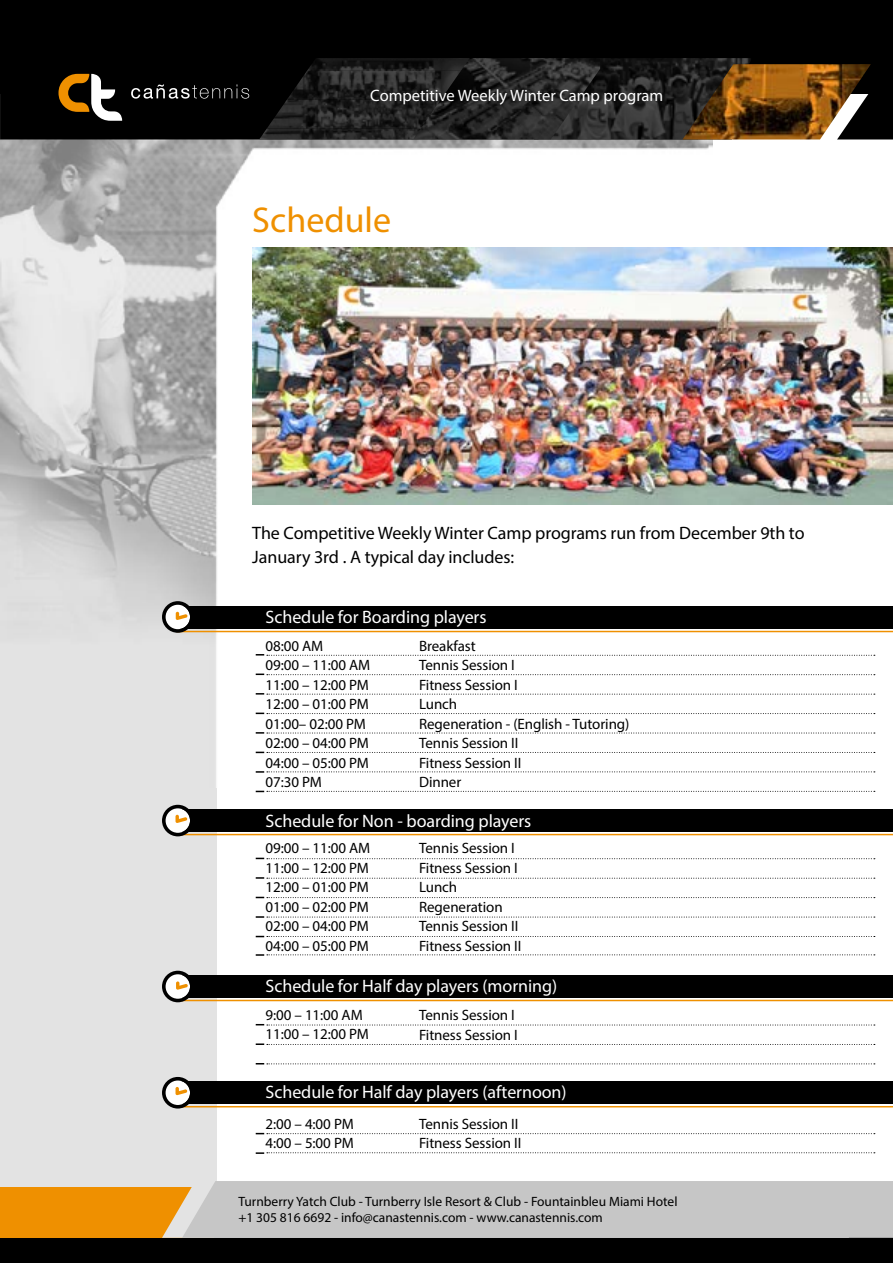
<style>
.page{position:relative;width:893px;height:1263px;background:#fff}
.page>*{position:absolute;margin:0;border:0;box-sizing:border-box;transform-origin:0 0}
.t1{font:36px "Myriad Pro";color:#ef9000}
.t2{font:18px "Myriad Pro";letter-spacing:-.005em;color:#fff}
.t3{font:18px/24px "Myriad Pro";letter-spacing:-.005em;color:#000}
.t4{font:16.5px "Myriad Pro";color:#fff}
.t5{font:15px/19.5px "Myriad Pro";letter-spacing:-.005em;color:#000}
.t6{font:13.5px/16.2px "Myriad Pro";color:#000}
</style>
<div class="page">
<div style="left:0;top:216px;width:216px;height:1013px;background:#e3e3e3"></div>
<img style="left:0;top:139px;width:712px;height:634px">
<div style="left:0;top:0;width:893px;height:94px;background:#000"></div>
<div style="left:0;top:73px;width:287px;height:66px;background:#000"></div>
<img style="left:600px;top:58px;width:151px;height:81px">
<img style="left:421px;top:58px;width:179px;height:81px">
<img style="left:307px;top:58px;width:163px;height:13px">
<img style="left:287px;top:71px;width:174px;height:29px">
<img style="left:267px;top:100px;width:174px;height:29px">
<img style="left:259px;top:129px;width:162px;height:10px">
<svg style="left:871px;top:94px;width:22px;height:45px"></svg>
<svg style="left:58px;top:74px;width:64px;height:47px"></svg>
<svg style="left:131px;top:84px;width:118px;height:15px"></svg>
<div style="left:0;top:1230px;width:893px;height:33px;background:#000"></div>
<div style="left:0;top:1187px;width:213px;height:51px;background:#ef9000"></div>
<div style="left:162px;top:1181px;width:731px;height:57px;background:#c6c6c6"></div>
<img style="left:682px;top:64px;width:189px;height:75px">
<div style="left:178px;top:606px;width:715px;height:23px;background:#000"></div>
<div style="left:178px;top:809px;width:715px;height:23px;background:#000"></div>
<div style="left:178px;top:975px;width:715px;height:23px;background:#000"></div>
<div style="left:178px;top:1081px;width:715px;height:23px;background:#000"></div>
<hr style="left:176px;top:631px;width:717px;height:1px;background:#ef9000">
<hr style="left:180px;top:834px;width:713px;height:1px;background:#ef9000">
<hr style="left:180px;top:1000px;width:713px;height:1px;background:#ef9000">
<hr style="left:180px;top:1106px;width:713px;height:1px;background:#ef9000">
<svg style="left:162px;top:601px;width:32px;height:32px"></svg>
<svg style="left:162px;top:805px;width:32px;height:31px"></svg>
<svg style="left:162px;top:971px;width:32px;height:31px"></svg>
<svg style="left:162px;top:1077px;width:32px;height:31px"></svg>
<img style="left:252px;top:248px;width:641px;height:257px">
<svg style="left:256px;top:654px;width:619px;height:2px"></svg>
<svg style="left:256px;top:858px;width:619px;height:1px"></svg>
<svg style="left:256px;top:673px;width:619px;height:2px"></svg>
<svg style="left:256px;top:877px;width:619px;height:2px"></svg>
<svg style="left:256px;top:693px;width:619px;height:2px"></svg>
<svg style="left:256px;top:897px;width:619px;height:1px"></svg>
<svg style="left:256px;top:713px;width:619px;height:1px"></svg>
<svg style="left:256px;top:916px;width:619px;height:2px"></svg>
<svg style="left:256px;top:1024px;width:619px;height:2px"></svg>
<svg style="left:256px;top:732px;width:619px;height:2px"></svg>
<svg style="left:256px;top:936px;width:619px;height:1px"></svg>
<svg style="left:256px;top:1043px;width:619px;height:2px"></svg>
<svg style="left:256px;top:1133px;width:619px;height:1px"></svg>
<svg style="left:256px;top:752px;width:619px;height:1px"></svg>
<svg style="left:256px;top:954px;width:619px;height:2px"></svg>
<svg style="left:256px;top:1063px;width:619px;height:1px"></svg>
<svg style="left:256px;top:1152px;width:619px;height:2px"></svg>
<svg style="left:256px;top:771px;width:619px;height:2px"></svg>
<svg style="left:256px;top:791px;width:619px;height:1px"></svg>
<p class="t4" style="left:370px;top:85px;width:295px">Competitive Weekly Winter Camp program</p>
<h1 class="t1" style="left:252px;top:197px;width:140px">Schedule</h1>
<p class="t3" style="left:252px;top:521px;width:554px">The Competitive Weekly Winter Camp programs run from December 9th to<br>January 3rd . A typical day includes:</p>
<p class="t2" style="left:266px;top:606px;width:222px">Schedule for Boarding players</p>
<p class="t5" style="left:265px;top:635px;width:106px">08:00 AM<br>09:00 – 11:00 AM<br>11:00 – 12:00 PM<br>12:00 – 01:00 PM<br>01:00– 02:00 PM<br>02:00 – 04:00 PM<br>04:00 – 05:00 PM<br>07:30 PM</p>
<p class="t5" style="left:419px;top:635px;width:212px">Breakfast<br>Tennis Session I<br>Fitness Session I<br>Lunch<br>Regeneration - (English - Tutoring)<br>Tennis Session II<br>Fitness Session II<br>Dinner</p>
<p class="t2" style="left:266px;top:810px;width:267px">Schedule for Non - boarding players</p>
<p class="t5" style="left:265px;top:838px;width:106px;text-align:justify">09:00 – 11:00 AM 11:00 – 12:00 PM 12:00 – 01:00 PM 01:00 – 02:00 PM 02:00 – 04:00 PM 04:00 – 05:00 PM</p>
<p class="t5" style="left:419px;top:838px;width:104px">Tennis Session I<br>Fitness Session I<br>Lunch<br>Regeneration<br>Tennis Session II<br>Fitness Session II</p>
<p class="t2" style="left:266px;top:975px;width:293px">Schedule for Half day players (morning)</p>
<p class="t5" style="left:265px;top:1005px;width:105px">9:00 – 11:00 AM<br>11:00 – 12:00 PM</p>
<p class="t5" style="left:419px;top:1005px;width:100px">Tennis Session I<br>Fitness Session I</p>
<p class="t2" style="left:266px;top:1081px;width:303px">Schedule for Half day players (afternoon)</p>
<p class="t5" style="left:265px;top:1114px;width:90px">2:00 – 4:00 PM<br>4:00 – 5:00 PM</p>
<p class="t5" style="left:419px;top:1114px;width:104px">Tennis Session II<br>Fitness Session II</p>
<p class="t6" style="left:238px;top:1193px;width:441px">Turnberry Yatch Club - Turnberry Isle Resort &amp; Club - Fountainbleu Miami Hotel +1 305 816 6692 - info@canastennis.com - www.canastennis.com</p>
</div>
